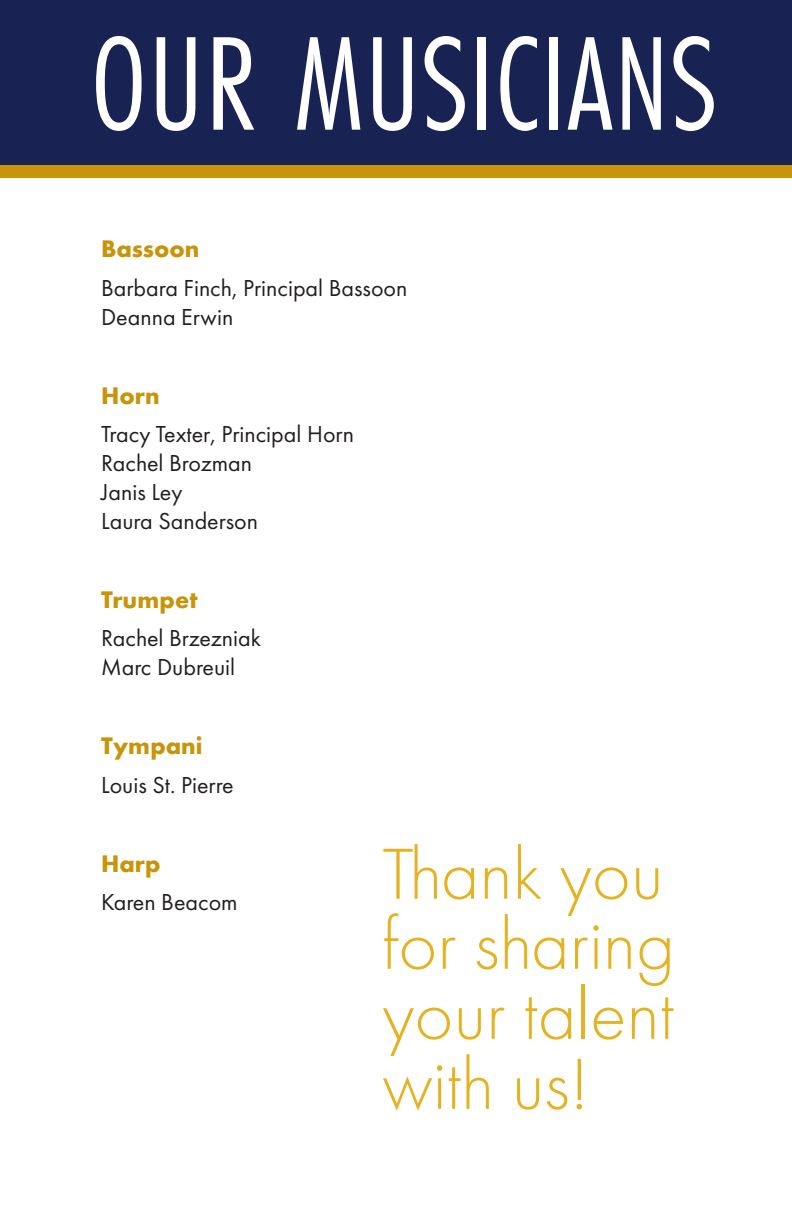
<style>
.page{position:relative;width:792px;height:1224px;background:#fff}
.page>*{position:absolute;margin:0;border:0;box-sizing:border-box;transform-origin:0 0}
.t1{font:138.6px "Futura PT Cond";letter-spacing:.015em;color:#fff}
.t2{font:300 75px/70px "Futura PT";color:#e5b321}
.t3{font:24px/28.8px "Futura PT";color:#231f20}
.t4{font:700 22px "Futura";color:#c7940a}
</style>
<div class="page">
<div style="left:0;top:0;width:792px;height:175px;background:#192353"></div>
<div style="left:0;top:166px;width:792px;height:12px;background:#c7940a"></div>
<h1 class="t1" style="left:91px;top:3px;width:627px">OUR MUSICIANS</h1>
<p class="t4" style="left:101px;top:233px;width:100px">Bassoon</p>
<p class="t3" style="left:101px;top:273px;width:308px">Barbara Finch, Principal Bassoon<br>Deanna Erwin</p>
<p class="t4" style="left:101px;top:380px;width:60px">Horn</p>
<p class="t3" style="left:101px;top:420px;width:254px">Tracy Texter, Principal Horn<br>Rachel Brozman<br>Janis Ley<br>Laura Sanderson</p>
<p class="t4" style="left:101px;top:584px;width:98px">Trumpet</p>
<p class="t3" style="left:101px;top:624px;width:161px">Rachel Brzezniak<br>Marc Dubreuil</p>
<p class="t4" style="left:101px;top:730px;width:103px">Tympani</p>
<p class="t3" style="left:101px;top:770px;width:134px">Louis St. Pierre</p>
<p class="t4" style="left:101px;top:848px;width:61px">Harp</p>
<p class="t3" style="left:101px;top:888px;width:138px">Karen Beacom</p>
<h2 class="t2" style="left:382px;top:839px;width:294px">Thank you for sharing your talent with us!</h2>
</div>
